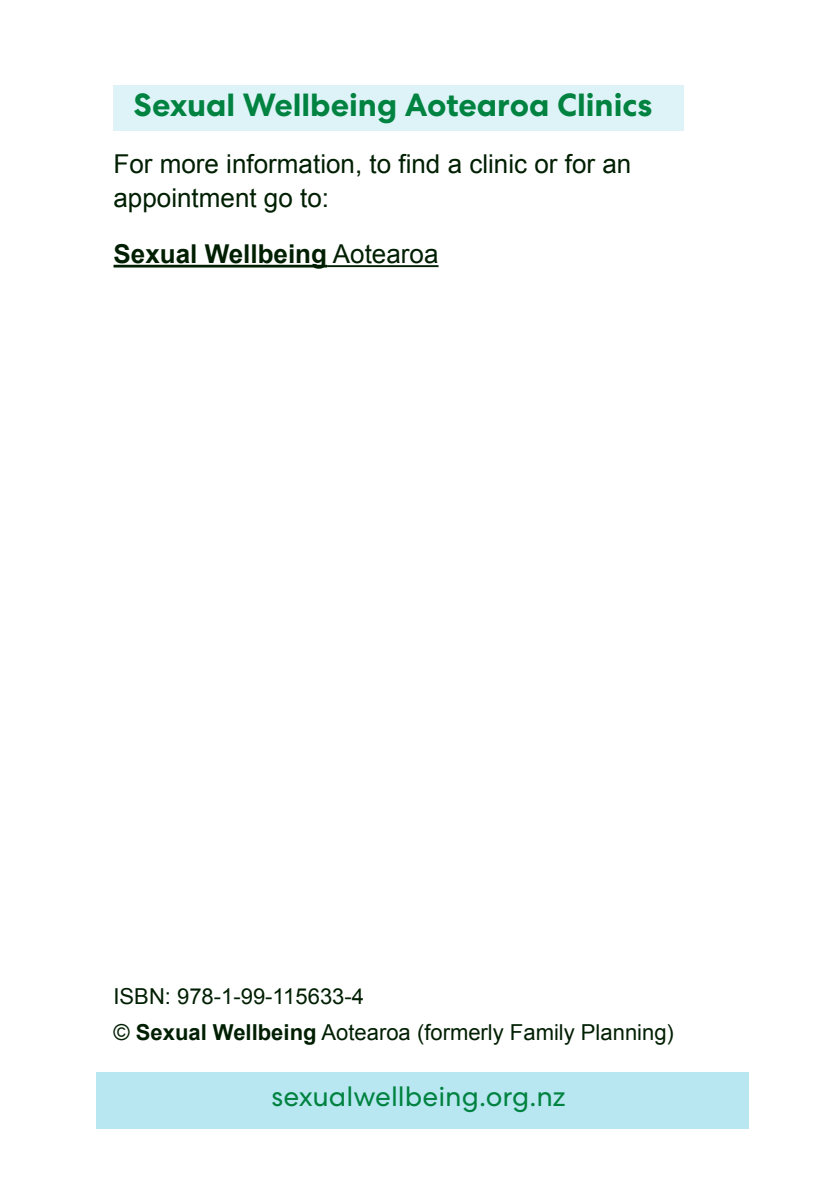
<style>
.page{position:relative;width:840px;height:1191px;background:#fff}
.page>*{position:absolute;margin:0;border:0;box-sizing:border-box;transform-origin:0 0}
.MH_Head{font:700 32px "Centra No 2";color:#008240}
.t1{font:28px "Centra No 2";color:#008240}
.N_Normal_-_3{font:26px/34px "Arial";color:#001f02}
.N_Normal_-_3-2{font:700 26px "Arial";color:#001f02}
.last_page{font:22px "Arial";color:#001f02}
.N_Normal_-_3-3{font:22px "Arial";color:#001f02}
.s1{font-weight:400}
.s2{font-weight:700}
</style>
<div class="page">
<div style="left:96px;top:1071px;width:652px;height:57px;background:#b8e7f1"></div>
<div style="left:113px;top:85px;width:570px;height:45px;background:#ddf3f8"></div>
<hr style="left:113px;top:265px;width:214px;height:2px;background:#001f02">
<hr style="left:327px;top:265px;width:111px;height:2px;background:#001f02">
<p class="MH_Head" style="left:133px;top:86px;width:520px">Sexual Wellbeing Aotearoa Clinics</p>
<p class="N_Normal_-_3" style="left:113px;top:147px;width:519px">For more information, to find a clinic or for an appointment go to:</p>
<p class="N_Normal_-_3-2" style="left:113px;top:237px;width:326px">Sexual Wellbeing <span class="s1">Aotearoa</span></p>
<p class="N_Normal_-_3-3" style="left:113px;top:982px;width:252px">ISBN: 978-1-99-115633-4</p>
<p class="last_page" style="left:113px;top:1017px;width:561px">© <span class="s2">Sexual Wellbeing</span> Aotearoa (formerly Family Planning)</p>
<p class="t1" style="left:271px;top:1079px;width:295px">sexualwellbeing.org.nz</p>
</div>
